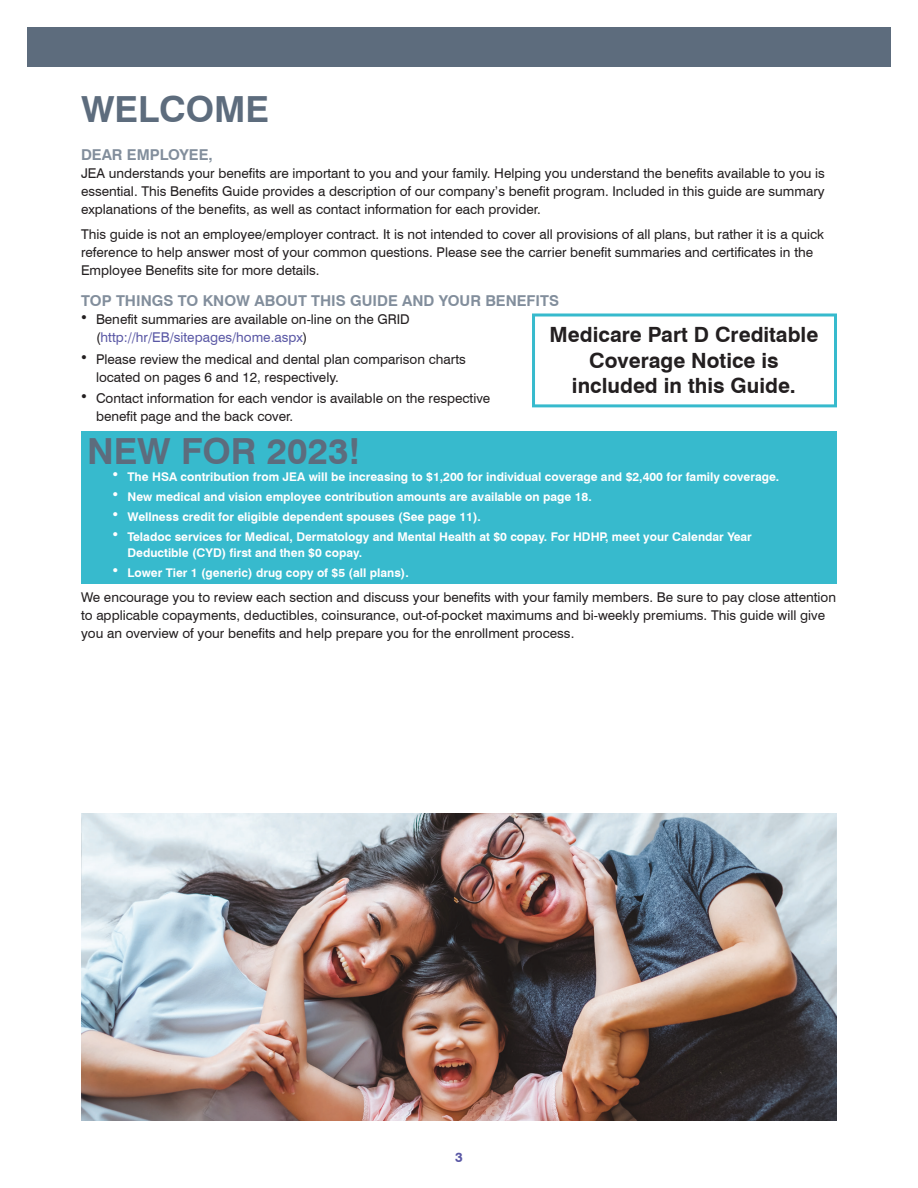
<style>
.page{position:relative;width:918px;height:1188px;background:#fff}
.page>*{position:absolute;margin:0;border:0;box-sizing:border-box;transform-origin:0 0}
.t1{font:700 36px "Swiss 721 BT";color:#5d6c7d}
.t2{font:700 21px/25.2px "Swiss 721 BT";color:#231f20;text-align:center}
.t3{font:700 15px "Swiss 721 BT";color:#828e9c}
.t4{font:13.5px/18px "Swiss 721 BT";color:#231f20}
.t5{font:700 13.5px "Swiss 721 BT";color:#5a58a5}
.t6{font:700 12px/20px "Swiss 721 BT";color:#fff}
.s1{color:#5a58a5}
</style>
<div class="page">
<div style="left:27px;top:27px;width:864px;height:40px;background:#5d6c7d"></div>
<div style="left:81px;top:431px;width:756px;height:152px;background:#37bacd"></div>
<div style="left:532px;top:314px;width:305px;height:93px;border:3px solid #37bacd"></div>
<img style="left:81px;top:813px;width:756px;height:307px">
<h1 class="t1" style="left:81px;top:87px;width:190px">WELCOME</h1>
<p class="t3" style="left:81px;top:146px;width:133px">DEAR EMPLOYEE,</p>
<p class="t4" style="left:81px;top:164px;width:745px;text-align:justify">JEA understands your benefits are important to you and your family. Helping you understand the benefits available to you is essential. This Benefits Guide provides a description of our company’s benefit program. Included in this guide are summary explanations of the benefits, as well as contact information for each provider.</p>
<p class="t4" style="left:81px;top:225px;width:745px">This guide is not an employee/employer contract. It is not intended to cover all provisions of all plans, but rather it is a quick reference to help answer most of your common questions. Please see the carrier benefit summaries and certificates in the<br>Employee Benefits site for more details.</p>
<p class="t3" style="left:81px;top:292px;width:480px">TOP THINGS TO KNOW ABOUT THIS GUIDE AND YOUR BENEFITS</p>
<p class="t4" style="left:96px;top:310px;width:315px">Benefit summaries are available on-line on the GRID (<span class="s1">http://hr/EB/sitepages/home.aspx</span>)</p>
<p class="t4" style="left:96px;top:350px;width:371px">Please review the medical and dental plan comparison charts located on pages 6 and 12, respectively.</p>
<p class="t4" style="left:96px;top:389px;width:396px">Contact information for each vendor is available on the respective benefit page and the back cover.</p>
<h1 class="t1" style="left:87px;top:430px;width:275px">NEW FOR 2023!</h1>
<p class="t6" style="left:128px;top:466px;width:653px">The HSA contribution from JEA will be increasing to $1,200 for individual coverage and $2,400 for family coverage.<br>New medical and vision employee contribution amounts are available on page 18.<br>Wellness credit for eligible dependent spouses (See page 11).<br>Teladoc services for Medical, Dermatology and Mental Health at $0 copay. For HDHP, meet your Calendar Year</p>
<p class="t6" style="left:128px;top:543px;width:283px">Deductible (CYD) first and then $0 copay.<br>Lower Tier 1 (generic) drug copy of $5 (all plans).</p>
<p class="t4" style="left:81px;top:588px;width:757px">We encourage you to review each section and discuss your benefits with your family members. Be sure to pay close attention to applicable copayments, deductibles, coinsurance, out-of-pocket maximums and bi-weekly premiums. This guide will give you an overview of your benefits and help prepare you for the enrollment process.</p>
<h2 class="t2" style="left:550px;top:322px;width:270px">Medicare Part D Creditable<br>Coverage Notice is included in this Guide.</h2>
<p class="t5" style="left:455px;top:1149px;width:9px">3</p>
</div>
